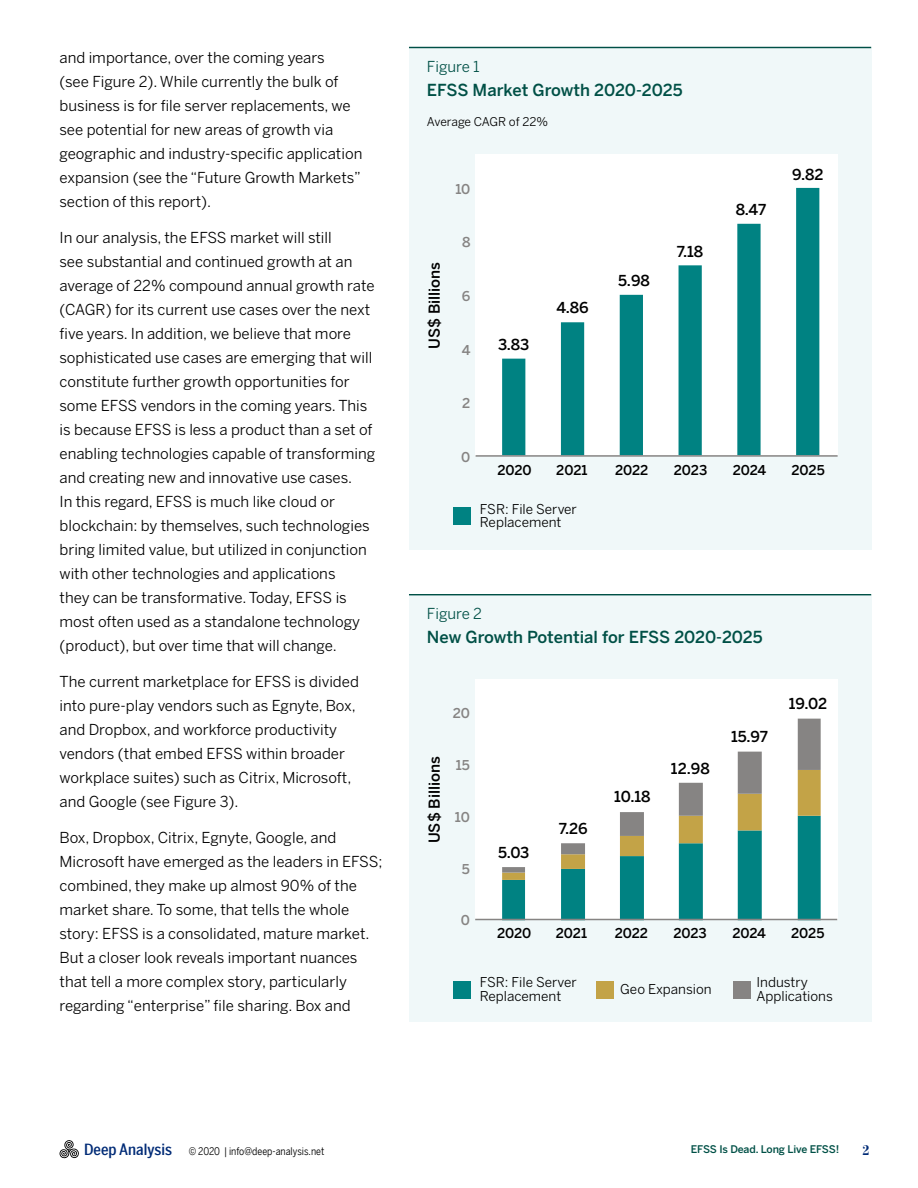
<style>
.page{position:relative;width:918px;height:1188px;background:#fff}
.page>*{position:absolute;margin:0;border:0;box-sizing:border-box;transform-origin:0 0}
.t1{font:500 16.5px "Benton Sans";letter-spacing:-.005em;color:#005046}
.t2{font:15px/24px "Benton Sans";color:#000}
.t3{font:500 15px "Benton Sans";color:#000}
.t4{font:15px "Benton Sans";color:#005046}
.t5{font:700 15px "Benton Mod Disp Cond";color:#002b76}
.t6{font:13.5px/13.5px "Benton Sans";color:#000}
.t7{font:500 13.5px "Benton Sans";letter-spacing:-.01em;color:#000}
.t8{font:500 13.5px "Benton Sans";letter-spacing:-.01em;color:#868483}
.t9{font:12px "Benton Sans";letter-spacing:-.02em;color:#000}
.t10{font:10.5px "Benton Sans Condensed";color:#000}
.t11{font:500 10.5px "Benton Sans";letter-spacing:-.015em;color:#005046}
.s1{font-weight:500;font-size:15.45px;color:#002b76}
</style>
<div class="page">
<svg style="left:59px;top:1140px;width:20px;height:18px"></svg>
<hr style="left:409px;top:47px;width:462px;height:1px;background:#005046">
<div style="left:409px;top:48px;width:462px;height:501px;background:#f0f8f9"></div>
<div style="left:476px;top:155px;width:362px;height:301px;background:#fff"></div>
<div style="left:502px;top:359px;width:23px;height:96px;background:#008282"></div>
<div style="left:561px;top:322px;width:23px;height:133px;background:#008282"></div>
<div style="left:620px;top:295px;width:23px;height:160px;background:#008282"></div>
<div style="left:679px;top:265px;width:23px;height:190px;background:#008282"></div>
<div style="left:737px;top:224px;width:24px;height:231px;background:#008282"></div>
<div style="left:796px;top:188px;width:23px;height:267px;background:#008282"></div>
<hr style="left:476px;top:455px;width:362px;height:2px;background:#868483">
<hr style="left:409px;top:594px;width:462px;height:2px;background:#005046">
<div style="left:409px;top:596px;width:462px;height:426px;background:#f0f8f9"></div>
<div style="left:475px;top:680px;width:362px;height:240px;background:#fff"></div>
<div style="left:454px;top:981px;width:17px;height:17px;background:#008282"></div>
<div style="left:597px;top:981px;width:17px;height:17px;background:#c3a347"></div>
<div style="left:733px;top:981px;width:17px;height:17px;background:#868483"></div>
<div style="left:454px;top:508px;width:17px;height:17px;background:#008282"></div>
<svg style="left:502px;top:873px;width:319px;height:46px"></svg>
<svg style="left:502px;top:719px;width:319px;height:154px"></svg>
<hr style="left:475px;top:919px;width:362px;height:1px;background:#868483">
<p class="t2" style="left:60px;top:45px;width:304px">and importance, over the coming years<br>(see Figure 2). While currently the bulk of business is for file server replacements, we see potential for new areas of growth via geographic and industry-specific application expansion (see the “Future Growth Markets” section of this report).</p>
<p class="t2" style="left:60px;top:225px;width:317px">In our analysis, the EFSS market will still<br>see substantial and continued growth at an average of 22% compound annual growth rate (CAGR) for its current use cases over the next five years. In addition, we believe that more sophisticated use cases are emerging that will constitute further growth opportunities for some EFSS vendors in the coming years. This is because EFSS is less a product than a set of enabling technologies capable of transforming and creating new and innovative use cases.<br>In this regard, EFSS is much like cloud or blockchain: by themselves, such technologies bring limited value, but utilized in conjunction with other technologies and applications<br>they can be transformative. Today, EFSS is most often used as a standalone technology (product), but over time that will change.</p>
<p class="t2" style="left:60px;top:669px;width:301px">The current marketplace for EFSS is divided into pure-play vendors such as Egnyte, Box, and Dropbox, and workforce productivity vendors (that embed EFSS within broader workplace suites) such as Citrix, Microsoft, and Google (see Figure 3).</p>
<p class="t2" style="left:60px;top:825px;width:325px">Box, Dropbox, Citrix, Egnyte, Google, and Microsoft have emerged as the leaders in EFSS; combined, they make up almost 90% of the market share. To some, that tells the whole story: EFSS is a consolidated, mature market.<br>But a closer look reveals important nuances that tell a more complex story, particularly regarding “enterprise” file sharing. Box and</p>
<p class="t4" style="left:427px;top:58px;width:54px">Figure 1</p>
<p class="t1" style="left:427px;top:80px;width:257px">EFSS Market Growth 2020-2025</p>
<p class="t9" style="left:427px;top:114px;width:123px">Average CAGR of 22%</p>
<p class="t8" style="left:455px;top:181px;width:17px">10</p>
<p class="t3" style="left:425px;top:349px;width:89px;rotate:-90deg">US$ Billions</p>
<p class="t8" style="left:462px;top:234px;width:10px">8</p>
<p class="t8" style="left:462px;top:288px;width:10px">6</p>
<p class="t8" style="left:462px;top:341px;width:10px">4</p>
<p class="t8" style="left:462px;top:395px;width:10px">2</p>
<p class="t8" style="left:461px;top:449px;width:11px">0</p>
<p class="t3" style="left:498px;top:335px;width:33px">3.83</p>
<p class="t3" style="left:556px;top:299px;width:34px">4.86</p>
<p class="t3" style="left:618px;top:271px;width:33px">5.98</p>
<p class="t3" style="left:677px;top:243px;width:28px">7.18</p>
<p class="t3" style="left:736px;top:200px;width:32px">8.47</p>
<p class="t3" style="left:792px;top:165px;width:33px">9.82</p>
<p class="t7" style="left:498px;top:462px;width:36px">2020</p>
<p class="t7" style="left:556px;top:462px;width:33px">2021</p>
<p class="t7" style="left:615px;top:462px;width:35px">2022</p>
<p class="t7" style="left:674px;top:462px;width:35px">2023</p>
<p class="t7" style="left:733px;top:462px;width:35px">2024</p>
<p class="t7" style="left:792px;top:462px;width:35px">2025</p>
<p class="t6" style="left:480px;top:502px;width:98px">FSR: File Server<br>Replacement</p>
<p class="t4" style="left:427px;top:605px;width:57px">Figure 2</p>
<p class="t1" style="left:427px;top:627px;width:337px">New Growth Potential for EFSS 2020-2025</p>
<p class="t8" style="left:453px;top:705px;width:19px">20</p>
<p class="t3" style="left:425px;top:843px;width:89px;rotate:-90deg">US$ Billions</p>
<p class="t8" style="left:456px;top:757px;width:16px">15</p>
<p class="t8" style="left:455px;top:809px;width:17px">10</p>
<p class="t8" style="left:462px;top:860px;width:10px">5</p>
<p class="t8" style="left:461px;top:912px;width:11px">0</p>
<p class="t3" style="left:498px;top:844px;width:33px">5.03</p>
<p class="t3" style="left:559px;top:820px;width:30px">7.26</p>
<p class="t3" style="left:614px;top:788px;width:38px">10.18</p>
<p class="t3" style="left:671px;top:759px;width:40px">12.98</p>
<p class="t3" style="left:731px;top:727px;width:38px">15.97</p>
<p class="t3" style="left:789px;top:695px;width:40px">19.02</p>
<p class="t7" style="left:497px;top:925px;width:36px">2020</p>
<p class="t7" style="left:556px;top:925px;width:33px">2021</p>
<p class="t7" style="left:615px;top:925px;width:35px">2022</p>
<p class="t7" style="left:674px;top:925px;width:35px">2023</p>
<p class="t7" style="left:732px;top:925px;width:35px">2024</p>
<p class="t7" style="left:791px;top:925px;width:35px">2025</p>
<p class="t6" style="left:480px;top:976px;width:98px">FSR: File Server<br>Replacement</p>
<p class="t6" style="left:620px;top:983px;width:93px">Geo Expansion</p>
<p class="t6" style="left:756px;top:976px;width:78px">Industry<br>Applications</p>
<p class="t10" style="left:84px;top:1144px;width:242px"><span class="s1">Deep Analysis</span> © 2020 | info@deep-analysis.net</p>
<p class="t11" style="left:691px;top:1143px;width:150px">EFSS Is Dead. Long Live EFSS!</p>
<p class="t5" style="left:863px;top:1142px;width:8px">2</p>
</div>
